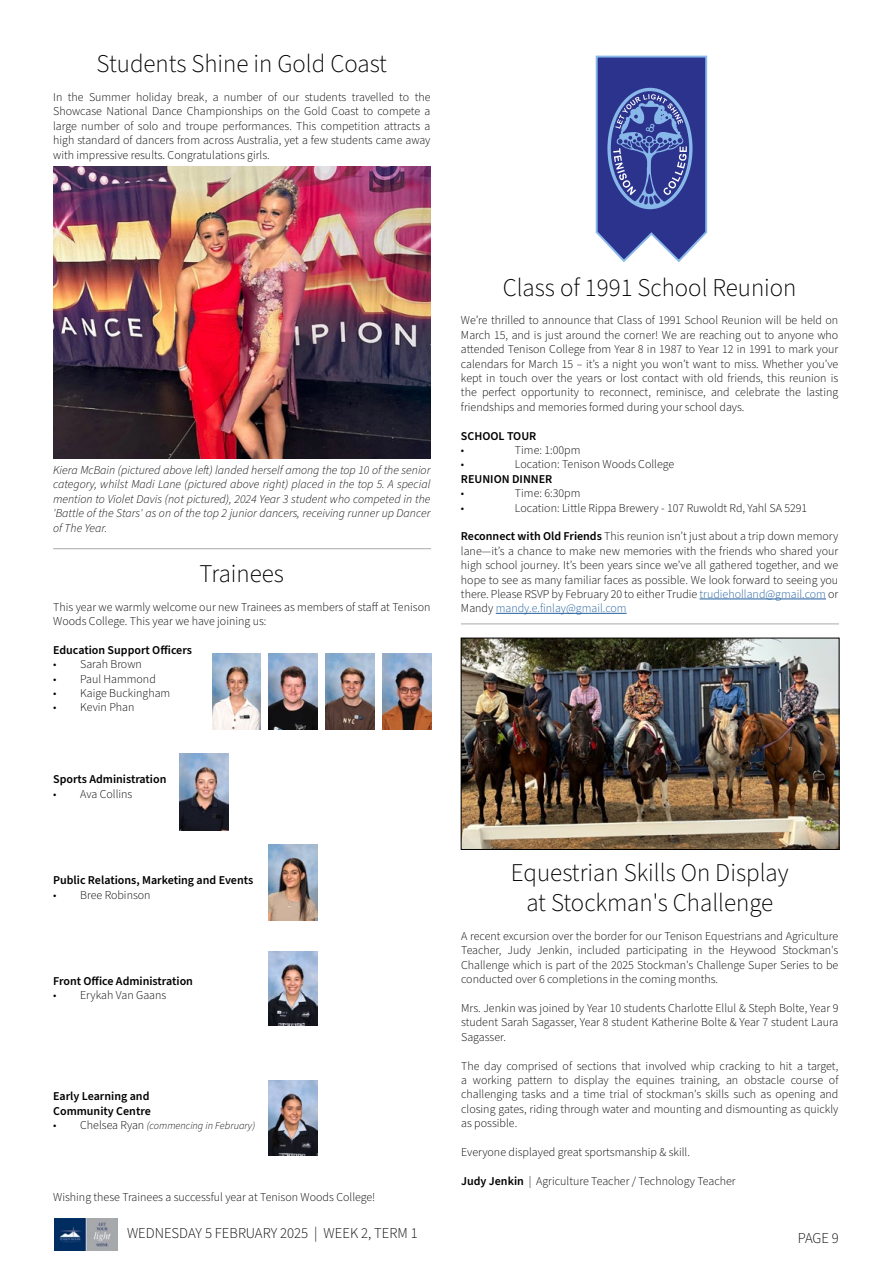
<style>
.page{position:relative;width:893px;height:1263px;background:#fff}
.page>*{position:absolute;margin:0;border:0;box-sizing:border-box;transform-origin:0 0}
.t1{font:300 25.5px/30.6px "Source Sans Pro";color:#000;text-align:center}
.t2{font:300 15px "Source Sans Pro";color:#060606}
.t3{font:300 12px/14.4px "Source Sans Pro";color:#000;text-align:justify}
.t4{font:italic 300 12px/14.4px "Source Sans Pro";color:#000;text-align:justify}
.t5{font:600 12px/14.4px "Source Sans Pro";color:#000}
.t6{font:italic 300 10.5px "Source Sans Pro";color:#000}
.s1{font-style:normal;font-size:12px}
.s2{font-weight:600}
.s3{color:#215e9e}
</style>
<div class="page">
<img style="left:54px;top:1218px;width:64px;height:32px">
<hr style="left:699px;top:599px;width:127px;height:1px;background:#215e9e">
<hr style="left:496px;top:613px;width:131px;height:1px;background:#215e9e">
<img style="left:53px;top:167px;width:377px;height:292px">
<svg style="left:595px;top:55px;width:112px;height:207px;background:#4e5ca6"></svg>
<hr style="left:461px;top:624px;width:378px;height:1px;background:#a7a9ac">
<hr style="left:53px;top:548px;width:378px;height:1px;background:#a7a9ac">
<img style="left:212px;top:653px;width:48px;height:77px">
<img style="left:180px;top:754px;width:48px;height:76px">
<img style="left:269px;top:844px;width:48px;height:76px">
<img style="left:269px;top:951px;width:48px;height:75px">
<img style="left:269px;top:1081px;width:48px;height:74px">
<img style="left:269px;top:653px;width:48px;height:77px">
<img style="left:326px;top:653px;width:48px;height:77px">
<img style="left:383px;top:653px;width:48px;height:77px">
<img style="left:463px;top:640px;width:374px;height:208px">
<div style="left:461px;top:638px;width:378px;height:212px;border:1px solid #000"></div>
<h1 class="t1" style="left:97px;top:49px;width:292px">Students Shine in Gold Coast</h1>
<p class="t3" style="left:53px;top:90px;width:379px">In the Summer holiday break, a number of our students travelled to the Showcase National Dance Championships on the Gold Coast to compete a large number of solo and troupe performances. This competition attracts a high standard of dancers from across Australia, yet a few students came away with impressive results. Congratulations girls.</p>
<p class="t4" style="left:53px;top:463px;width:379px">Kiera McBain (pictured above left) landed herself among the top 10 of the senior category, whilst Madi Lane (pictured above right) placed in the top 5. A special mention to Violet Davis (not pictured), 2024 Year 3 student who competed in the 'Battle of the Stars' as on of the top 2 junior dancers, receiving runner up Dancer of The Year.</p>
<h1 class="t1" style="left:200px;top:559px;width:86px">Trainees</h1>
<p class="t3" style="left:53px;top:600px;width:379px">This year we warmly welcome our new Trainees as members of staff at Tenison<br>Woods College. This year we have joining us:</p>
<p class="t5" style="left:53px;top:643px;width:140px">Education Support Officers</p>
<p class="t3" style="left:53px;top:657px;width:90px">• Sarah Brown</p>
<p class="t3" style="left:53px;top:672px;width:104px">• Paul Hammond</p>
<p class="t3" style="left:53px;top:686px;width:119px">• Kaige Buckingham</p>
<p class="t3" style="left:53px;top:701px;width:83px">• Kevin Phan</p>
<p class="t5" style="left:53px;top:773px;width:115px">Sports Administration</p>
<p class="t3" style="left:53px;top:787px;width:81px">• Ava Collins</p>
<p class="t5" style="left:53px;top:873px;width:202px">Public Relations, Marketing and Events</p>
<p class="t3" style="left:53px;top:888px;width:99px">• Bree Robinson</p>
<p class="t5" style="left:53px;top:974px;width:141px">Front Office Administration</p>
<p class="t3" style="left:53px;top:989px;width:115px">• Erykah Van Gaans</p>
<p class="t5" style="left:53px;top:1089px;width:99px">Early Learning and<br>Community Centre</p>
<p class="t6" style="left:53px;top:1118px;width:204px"><span class="s1">• Chelsea Ryan</span> (commencing in February)</p>
<p class="t3" style="left:53px;top:1190px;width:324px">Wishing these Trainees a successful year at Tenison Woods College!</p>
<h1 class="t1" style="left:503px;top:273px;width:295px">Class of 1991 School Reunion</h1>
<p class="t3" style="left:461px;top:314px;width:379px">We’re thrilled to announce that Class of 1991 School Reunion will be held on March 15, and is just around the corner! We are reaching out to anyone who attended Tenison College from Year 8 in 1987 to Year 12 in 1991 to mark your calendars for March 15 – it’s a night you won’t want to miss. Whether you’ve kept in touch over the years or lost contact with old friends, this reunion is the perfect opportunity to reconnect, reminisce, and celebrate the lasting friendships and memories formed during your school days.</p>
<p class="t5" style="left:461px;top:429px;width:77px">SCHOOL TOUR</p>
<p class="t3" style="left:461px;top:443px;width:5px">•</p>
<p class="t3" style="left:515px;top:443px;width:67px">Time: 1:00pm</p>
<p class="t3" style="left:461px;top:458px;width:5px">•</p>
<p class="t3" style="left:515px;top:458px;width:161px">Location: Tenison Woods College</p>
<p class="t5" style="left:461px;top:472px;width:93px">REUNION DINNER</p>
<p class="t3" style="left:461px;top:486px;width:5px">•</p>
<p class="t3" style="left:515px;top:486px;width:67px">Time: 6:30pm</p>
<p class="t3" style="left:461px;top:501px;width:5px">•</p>
<p class="t3" style="left:515px;top:501px;width:294px">Location: Little Rippa Brewery - 107 Ruwoldt Rd, Yahl SA 5291</p>
<p class="t3" style="left:461px;top:530px;width:379px"><span class="s2">Reconnect with Old Friends</span> This reunion isn’t just about a trip down memory lane—it’s a chance to make new memories with the friends who shared your high school journey. It’s been years since we’ve all gathered together, and we hope to see as many familiar faces as possible. We look forward to seeing you there. Please RSVP by February 20 to either Trudie <span class="s3">trudieholland@gmail.com</span> or Mandy <span class="s3">mandy.e.finlay@gmail.com</span></p>
<h1 class="t1" style="left:511px;top:857px;width:279px">Equestrian Skills On Display at Stockman's Challenge</h1>
<p class="t3" style="left:461px;top:929px;width:379px">A recent excursion over the border for our Tenison Equestrians and Agriculture Teacher, Judy Jenkin, included participating in the Heywood Stockman's Challenge which is part of the 2025 Stockman's Challenge Super Series to be conducted over 6 completions in the coming months.</p>
<p class="t3" style="left:461px;top:1001px;width:379px">Mrs. Jenkin was joined by Year 10 students Charlotte Ellul &amp; Steph Bolte, Year 9 student Sarah Sagasser, Year 8 student Katherine Bolte &amp; Year 7 student Laura Sagasser.</p>
<p class="t3" style="left:461px;top:1059px;width:379px">The day comprised of sections that involved whip cracking to hit a target, a working pattern to display the equines training, an obstacle course of challenging tasks and a time trial of stockman's skills such as opening and closing gates, riding through water and mounting and dismounting as quickly as possible.</p>
<p class="t3" style="left:461px;top:1145px;width:230px">Everyone displayed great sportsmanship &amp; skill.</p>
<p class="t3" style="left:461px;top:1174px;width:276px"><span class="s2">Judy Jenkin</span> | Agriculture Teacher / Technology Teacher</p>
<p class="t2" style="left:127px;top:1222px;width:292px">WEDNESDAY 5 FEBRUARY 2025 | WEEK 2, TERM 1</p>
<p class="t2" style="left:798px;top:1227px;width:43px">PAGE 9</p>
</div>
